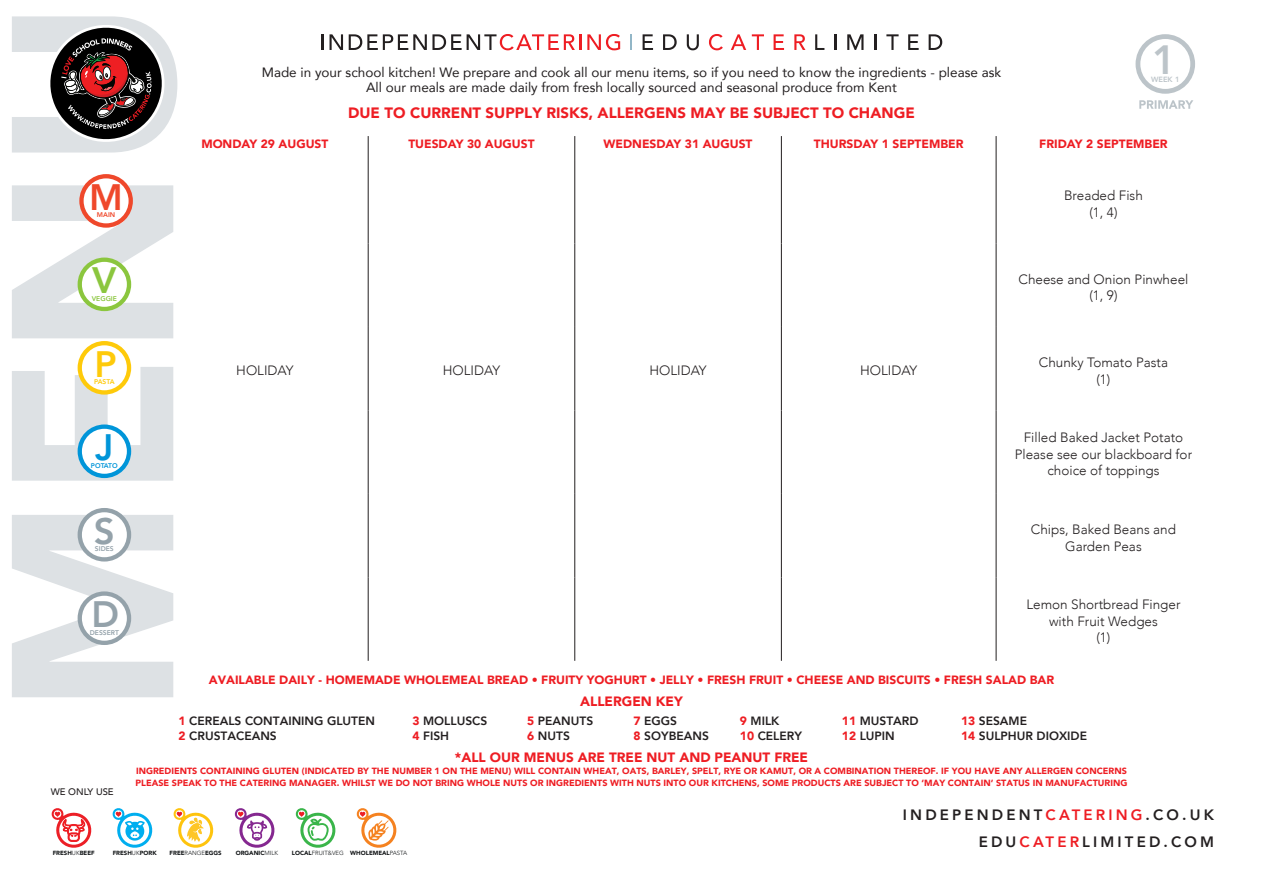
<style>
.page{position:relative;width:1263px;height:893px;background:#fff}
.page>*{position:absolute;margin:0;border:0;box-sizing:border-box;transform-origin:0 0}
.t1{font:800 40.5px "Avenir";color:#bcc4c9}
.t2{font:800 36.45px "Avenir";color:#94a2aa}
.t3{font:800 36.45px "Avenir";color:#ef482b}
.t4{font:800 36.45px "Avenir";color:#8bc63e}
.t5{font:800 36.45px "Avenir";color:#feca0a}
.t6{font:800 36.45px "Avenir";color:#0095d9}
.t7{font:900 15px "Avenir";color:#ee1d23}
.t8{font:800 15px "Avenir";letter-spacing:.21em;color:#231f20}
.t9{font:300 13.5px/16.5px "Avenir";color:#231f20;text-align:center}
.t10{font:13.5px "Avenir";color:#231f20}
.t11{font:900 13.5px "Avenir";color:#ee1d23}
.t12{font:900 12px "Avenir";color:#ee1d23}
.t13{font:800 12px "Avenir";color:#231f20}
.t14{font:500 9.45px "Avenir";color:#231f20}
.t15{font:900 9px/12px "Avenir";color:#ee1d23}
.t16{font:800 7.5px "Avenir";color:#bcc4c9}
.t17{font:800 6.75px "Avenir";color:#94a2aa}
.t18{font:800 6.75px "Avenir";color:#8bc63e}
.t19{font:800 6.75px "Avenir";color:#0095d9}
.t20{font:800 6.75px "Avenir";letter-spacing:-.035em;color:#feca0a}
.t21{font:800 6.75px "Avenir";color:#ef482b}
.t22{font:900 6px "Avenir";color:#111416}
.s1{font-weight:900;color:#ee1d23}
.s2{color:#ee1d23}
.s3{font-weight:300}
</style>
<div class="page">
<svg style="left:1139px;top:100px;width:54px;height:9px"></svg>
<svg style="left:12px;top:16px;width:165px;height:681px;fill:#dde1e4"></svg>
<svg style="left:574px;top:136px;width:1px;height:24px"></svg>
<svg style="left:781px;top:136px;width:1px;height:24px"></svg>
<svg style="left:996px;top:136px;width:1px;height:24px"></svg>
<hr style="left:368px;top:160px;width:1px;height:83px;background:#231f20">
<hr style="left:574px;top:160px;width:1px;height:83px;background:#231f20">
<hr style="left:781px;top:160px;width:1px;height:83px;background:#231f20">
<hr style="left:996px;top:160px;width:1px;height:83px;background:#231f20">
<hr style="left:368px;top:243px;width:1px;height:84px;background:#231f20">
<hr style="left:574px;top:243px;width:1px;height:84px;background:#231f20">
<hr style="left:781px;top:243px;width:1px;height:84px;background:#231f20">
<hr style="left:996px;top:243px;width:1px;height:84px;background:#231f20">
<hr style="left:368px;top:327px;width:1px;height:83px;background:#231f20">
<hr style="left:574px;top:327px;width:1px;height:83px;background:#231f20">
<hr style="left:781px;top:327px;width:1px;height:83px;background:#231f20">
<hr style="left:996px;top:327px;width:1px;height:83px;background:#231f20">
<hr style="left:368px;top:410px;width:1px;height:84px;background:#231f20">
<hr style="left:574px;top:410px;width:1px;height:84px;background:#231f20">
<hr style="left:781px;top:410px;width:1px;height:84px;background:#231f20">
<hr style="left:996px;top:410px;width:1px;height:84px;background:#231f20">
<hr style="left:368px;top:494px;width:1px;height:83px;background:#231f20">
<hr style="left:574px;top:494px;width:1px;height:83px;background:#231f20">
<hr style="left:781px;top:494px;width:1px;height:83px;background:#231f20">
<hr style="left:996px;top:494px;width:1px;height:83px;background:#231f20">
<hr style="left:368px;top:577px;width:1px;height:84px;background:#231f20">
<hr style="left:574px;top:577px;width:1px;height:84px;background:#231f20">
<hr style="left:781px;top:577px;width:1px;height:84px;background:#231f20">
<hr style="left:996px;top:577px;width:1px;height:84px;background:#231f20">
<svg style="left:368px;top:136px;width:1px;height:24px"></svg>
<svg style="left:79px;top:174px;width:54px;height:54px"></svg>
<div style="left:84px;top:178px;width:45px;height:45px;background:#fff;border-radius:50%"></div>
<div style="left:78px;top:258px;width:53px;height:53px;background:#8bc63e;border-radius:50%"></div>
<div style="left:82px;top:262px;width:45px;height:45px;background:#fff;border-radius:50%"></div>
<svg style="left:78px;top:341px;width:53px;height:54px"></svg>
<div style="left:82px;top:345px;width:45px;height:45px;background:#fff;border-radius:50%"></div>
<svg style="left:78px;top:424px;width:53px;height:54px"></svg>
<div style="left:82px;top:429px;width:45px;height:45px;background:#fff;border-radius:50%"></div>
<div style="left:78px;top:508px;width:53px;height:53px;background:#94a2aa;border-radius:50%"></div>
<div style="left:82px;top:512px;width:45px;height:45px;background:#fff;border-radius:50%"></div>
<div style="left:78px;top:591px;width:53px;height:54px;background:#94a2aa;border-radius:50%"></div>
<div style="left:82px;top:596px;width:45px;height:45px;background:#fff;border-radius:50%"></div>
<svg style="left:321px;top:34px;width:2px;height:16px"></svg>
<svg style="left:329px;top:34px;width:14px;height:16px"></svg>
<svg style="left:349px;top:34px;width:232px;height:16px"></svg>
<svg style="left:630px;top:34px;width:1px;height:16px"></svg>
<svg style="left:587px;top:34px;width:33px;height:16px"></svg>
<svg style="left:643px;top:34px;width:10px;height:16px"></svg>
<svg style="left:663px;top:34px;width:14px;height:16px"></svg>
<svg style="left:687px;top:34px;width:12px;height:16px"></svg>
<svg style="left:709px;top:34px;width:14px;height:16px"></svg>
<svg style="left:731px;top:34px;width:15px;height:16px"></svg>
<svg style="left:752px;top:34px;width:12px;height:16px"></svg>
<svg style="left:773px;top:34px;width:11px;height:16px"></svg>
<svg style="left:794px;top:34px;width:11px;height:16px"></svg>
<svg style="left:815px;top:34px;width:9px;height:16px"></svg>
<svg style="left:834px;top:34px;width:2px;height:16px"></svg>
<svg style="left:847px;top:34px;width:16px;height:16px"></svg>
<svg style="left:875px;top:34px;width:2px;height:16px"></svg>
<svg style="left:886px;top:34px;width:12px;height:16px"></svg>
<svg style="left:908px;top:34px;width:11px;height:16px"></svg>
<svg style="left:929px;top:34px;width:13px;height:16px"></svg>
<svg style="left:38px;top:21px;width:133px;height:129px"></svg>
<div style="left:1135px;top:34px;width:60px;height:60px;background:#bcc4c9;border-radius:50%"></div>
<div style="left:1140px;top:39px;width:50px;height:50px;background:#fff;border-radius:50%"></div>
<svg style="left:112px;top:808px;width:41px;height:40px"></svg>
<svg style="left:173px;top:808px;width:41px;height:40px"></svg>
<svg style="left:234px;top:808px;width:41px;height:40px"></svg>
<svg style="left:295px;top:808px;width:41px;height:40px"></svg>
<svg style="left:356px;top:808px;width:41px;height:40px"></svg>
<svg style="left:51px;top:808px;width:41px;height:40px"></svg>
<p class="t10" style="left:262px;top:62px;width:741px">Made in your school kitchen! We prepare and cook all our menu items, so if you need to know the ingredients - please ask</p>
<p class="t10" style="left:366px;top:77px;width:532px">All our meals are made daily from fresh locally sourced and seasonal produce from Kent</p>
<p class="t7" style="left:348px;top:100px;width:568px">DUE TO CURRENT SUPPLY RISKS, ALLERGENS MAY BE SUBJECT TO CHANGE</p>
<p class="t1" style="left:1152px;top:36px;width:25px">1</p>
<p class="t16" style="left:1151px;top:75px;width:30px">WEEK 1</p>
<p class="t3" style="left:89px;top:176px;width:35px">M</p>
<p class="t21" style="left:97px;top:211px;width:20px">MAIN</p>
<p class="t12" style="left:201px;top:134px;width:129px">MONDAY 29 AUGUST</p>
<p class="t12" style="left:408px;top:134px;width:128px">TUESDAY 30 AUGUST</p>
<p class="t12" style="left:604px;top:134px;width:150px">WEDNESDAY 31 AUGUST</p>
<p class="t12" style="left:814px;top:134px;width:151px">THURSDAY 1 SEPTEMBER</p>
<p class="t12" style="left:1039px;top:134px;width:130px">FRIDAY 2 SEPTEMBER</p>
<p class="t9" style="left:1064px;top:187px;width:80px">Breaded Fish (1, 4)</p>
<p class="t4" style="left:92px;top:259px;width:26px">V</p>
<p class="t9" style="left:1018px;top:271px;width:171px">Cheese and Onion Pinwheel (1, 9)</p>
<p class="t18" style="left:92px;top:294px;width:27px">VEGGIE</p>
<p class="t5" style="left:95px;top:343px;width:24px">P</p>
<p class="t20" style="left:94px;top:378px;width:22px">PASTA</p>
<p class="t9" style="left:236px;top:363px;width:59px">HOLIDAY</p>
<p class="t9" style="left:443px;top:363px;width:59px">HOLIDAY</p>
<p class="t9" style="left:649px;top:363px;width:59px">HOLIDAY</p>
<p class="t9" style="left:860px;top:363px;width:59px">HOLIDAY</p>
<p class="t9" style="left:1039px;top:354px;width:131px">Chunky Tomato Pasta (1)</p>
<p class="t6" style="left:95px;top:426px;width:20px">J</p>
<p class="t9" style="left:1015px;top:429px;width:179px">Filled Baked Jacket Potato<br>Please see our blackboard for choice of toppings</p>
<p class="t2" style="left:94px;top:509px;width:22px">S</p>
<p class="t17" style="left:95px;top:545px;width:20px">SIDES</p>
<p class="t19" style="left:91px;top:461px;width:28px">POTATO</p>
<p class="t9" style="left:1031px;top:521px;width:147px">Chips, Baked Beans and<br>Garden Peas</p>
<p class="t2" style="left:91px;top:593px;width:29px">D</p>
<p class="t9" style="left:1026px;top:596px;width:156px">Lemon Shortbread Finger with Fruit Wedges<br>(1)</p>
<p class="t12" style="left:209px;top:669px;width:847px">AVAILABLE DAILY - HOMEMADE WHOLEMEAL BREAD • FRUITY YOGHURT • JELLY • FRESH FRUIT • CHEESE AND BISCUITS • FRESH SALAD BAR</p>
<p class="t17" style="left:90px;top:628px;width:31px">DESSERT</p>
<p class="t14" style="left:51px;top:784px;width:64px">WE ONLY USE</p>
<p class="t11" style="left:580px;top:689px;width:104px">ALLERGEN KEY</p>
<p class="t13" style="left:179px;top:712px;width:198px"><span class="s1">1</span> CEREALS CONTAINING GLUTEN</p>
<p class="t13" style="left:412px;top:712px;width:76px"><span class="s1">3</span> MOLLUSCS</p>
<p class="t13" style="left:527px;top:712px;width:67px"><span class="s1">5</span> PEANUTS</p>
<p class="t13" style="left:634px;top:712px;width:45px"><span class="s1">7</span> EGGS</p>
<p class="t13" style="left:740px;top:712px;width:41px"><span class="s1">9</span> MILK</p>
<p class="t13" style="left:842px;top:712px;width:78px"><span class="s1">11</span> MUSTARD</p>
<p class="t13" style="left:961px;top:712px;width:67px"><span class="s1">13</span> SESAME</p>
<p class="t13" style="left:179px;top:727px;width:100px"><span class="s1">2</span> CRUSTACEANS</p>
<p class="t13" style="left:412px;top:727px;width:38px"><span class="s1">4</span> FISH</p>
<p class="t13" style="left:527px;top:727px;width:44px"><span class="s1">6</span> NUTS</p>
<p class="t13" style="left:634px;top:727px;width:77px"><span class="s1">8</span> SOYBEANS</p>
<p class="t13" style="left:740px;top:727px;width:63px"><span class="s1">10</span> CELERY</p>
<p class="t13" style="left:842px;top:727px;width:54px"><span class="s1">12</span> LUPIN</p>
<p class="t13" style="left:961px;top:727px;width:127px"><span class="s1">14</span> SULPHUR DIOXIDE</p>
<p class="t11" style="left:455px;top:746px;width:355px">*ALL OUR MENUS ARE TREE NUT AND PEANUT FREE</p>
<p class="t15" style="left:136px;top:764px;width:993px">INGREDIENTS CONTAINING GLUTEN (INDICATED BY THE NUMBER 1 ON THE MENU) WILL CONTAIN WHEAT, OATS, BARLEY, SPELT, RYE OR KAMUT, OR A COMBINATION THEREOF. IF YOU HAVE ANY ALLERGEN CONCERNS<br>PLEASE SPEAK TO THE CATERING MANAGER. WHILST WE DO NOT BRING WHOLE NUTS OR INGREDIENTS WITH NUTS INTO OUR KITCHENS, SOME PRODUCTS ARE SUBJECT TO ‘MAY CONTAIN’ STATUS IN MANUFACTURING</p>
<p class="t8" style="left:903px;top:803px;width:313px">INDEPENDENT<span class="s2">CATERING</span>.CO.UK</p>
<p class="t8" style="left:979px;top:830px;width:237px">EDU<span class="s2">CATER</span>LIMITED.COM</p>
<p class="t22" style="left:53px;top:848px;width:43px">FRESH<span class="s3">UK</span>BEEF</p>
<p class="t22" style="left:113px;top:848px;width:45px">FRESH<span class="s3">UK</span>PORK</p>
<p class="t22" style="left:170px;top:848px;width:54px">FREE<span class="s3">RANGE</span>EGGS</p>
<p class="t22" style="left:236px;top:848px;width:44px">ORGANIC<span class="s3">MILK</span></p>
<p class="t22" style="left:292px;top:848px;width:117px">LOCAL<span class="s3">FRUIT&amp;VEG</span> WHOLEMEAL<span class="s3">PASTA</span></p>
</div>
